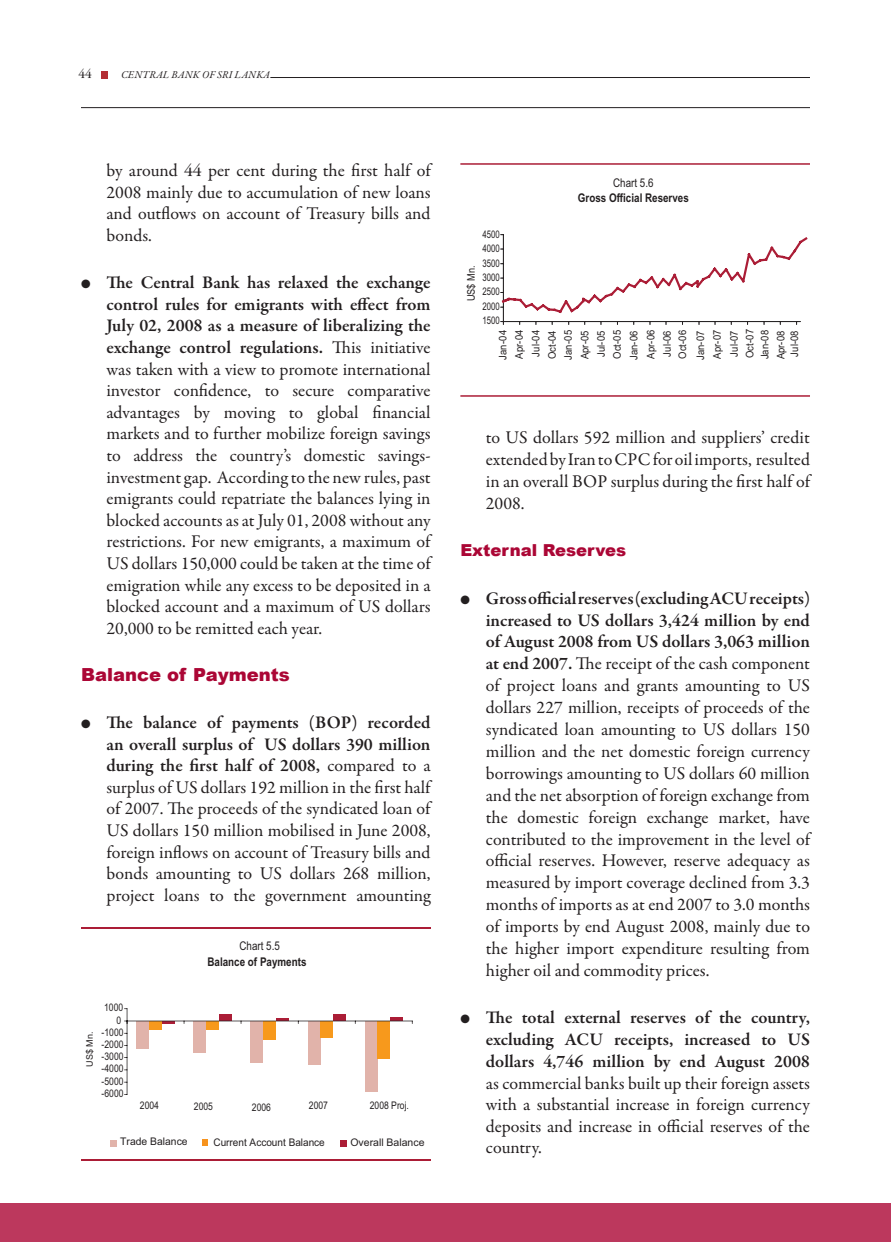
<style>
.page{position:relative;width:891px;height:1242px;background:#fff}
.page>*{position:absolute;margin:0;border:0;box-sizing:border-box;transform-origin:0 0}
.BODY_TEXT{font:18px/21.6px "Garamond Premr Pro";color:#231f20;text-align:justify}
.BODY_TEXT-2{font:900 18px "Arial";color:#ab0635}
.HEADING{font:900 16.5px "Arial";color:#ab0635}
.t1{font:13.5px "Garamond Premr Pro";color:#231f20}
.t2{font:700 12px/15.9px "Arial Narrow";color:#231f20;text-align:center}
.t3{font:10.5px/16.4px "Arial Narrow";color:#231f20;text-align:justify;scale:1.1 1}
.t4{font:10.5px "Arial Narrow";color:#231f20}
.t5{font:10.5px "Arial Narrow";color:#231f20;scale:.91 1}
.t6{font:10.5px "Arial";color:#231f20}
.t7{font:italic 10.5px "Garamond Premr Pro";letter-spacing:.015em;color:#231f20}
.t8{font:10.5px "Arial";color:#231f20;scale:.96 1}
.t9{font:10.5px "Arial Narrow";color:#231f20;scale:1.07 1}
.t10{font:9px "Arial";color:#231f20}
.s1{font-weight:600}
.s2{font-weight:400}
</style>
<div class="page">
<div style="left:0;top:1203px;width:891px;height:39px;background:#bc385d"></div>
<div style="left:101px;top:71px;width:7px;height:7px;background:#b42e34"></div>
<hr style="left:81px;top:107px;width:729px;height:1px;background:#231f20">
<hr style="left:270px;top:77px;width:540px;height:1px;background:#231f20">
<hr style="left:503px;top:235px;width:1px;height:87px;background:#231f20">
<hr style="left:503px;top:321px;width:297px;height:1px;background:#231f20">
<svg style="left:500px;top:234px;width:308px;height:81px"></svg>
<hr style="left:460px;top:163px;width:350px;height:2px;background:#ab1d36">
<hr style="left:460px;top:395px;width:350px;height:2px;background:#ab1d36">
<div style="left:137px;top:1021px;width:12px;height:28px;background:#e1b3aa"></div>
<div style="left:194px;top:1021px;width:12px;height:31px;background:#e1b3aa"></div>
<div style="left:251px;top:1021px;width:12px;height:41px;background:#e1b3aa"></div>
<div style="left:308px;top:1021px;width:13px;height:44px;background:#e1b3aa"></div>
<div style="left:365px;top:1021px;width:13px;height:71px;background:#e1b3aa"></div>
<div style="left:149px;top:1021px;width:13px;height:8px;background:#f7991c"></div>
<div style="left:206px;top:1021px;width:13px;height:8px;background:#f7991c"></div>
<div style="left:263px;top:1021px;width:13px;height:19px;background:#f7991c"></div>
<div style="left:321px;top:1021px;width:12px;height:17px;background:#f7991c"></div>
<div style="left:378px;top:1021px;width:12px;height:38px;background:#f7991c"></div>
<svg style="left:162px;top:1022px;width:13px;height:2px"></svg>
<div style="left:219px;top:1015px;width:13px;height:6px;background:#ab1d36"></div>
<svg style="left:276px;top:1018px;width:13px;height:3px"></svg>
<div style="left:333px;top:1015px;width:13px;height:6px;background:#ab1d36"></div>
<svg style="left:390px;top:1017px;width:13px;height:4px"></svg>
<hr style="left:127px;top:1008px;width:1px;height:87px;background:#231f20">
<hr style="left:127px;top:1021px;width:286px;height:1px;background:#231f20">
<svg style="left:111px;top:1140px;width:6px;height:6px"></svg>
<svg style="left:202px;top:1140px;width:6px;height:6px"></svg>
<svg style="left:340px;top:1140px;width:6px;height:6px"></svg>
<hr style="left:81px;top:928px;width:350px;height:1px;background:#ab1d36">
<hr style="left:81px;top:1160px;width:350px;height:1px;background:#ab1d36">
<p class="t1" style="left:79px;top:66px;width:15px">44</p>
<p class="t7" style="left:121px;top:68px;width:150px">CENTRAL BANK OF SRI LANKA</p>
<p class="BODY_TEXT" style="left:107px;top:160px;width:326px">by around 44 per cent during the first half of 2008 mainly due to accumulation of new loans and outflows on account of Treasury bills and bonds.</p>
<p class="BODY_TEXT" style="left:107px;top:272px;width:326px;text-indent:-26px">● <span class="s1">The Central Bank has relaxed the exchange control rules for emigrants with effect from July 02, 2008 as a measure of liberalizing the exchange control regulations.</span> This initiative was taken with a view to promote international investor confidence, to secure comparative advantages by moving to global financial markets and to further mobilize foreign savings to address the country’s domestic savings&shy;investment gap. According to the new rules, past emigrants could repatriate the balances lying in blocked accounts as at July 01, 2008 without any restrictions. For new emigrants, a maximum of US dollars 150,000 could be taken at the time of emigration while any excess to be deposited in a blocked account and a maximum of US dollars 20,000 to be remitted each year.</p>
<p class="BODY_TEXT-2" style="left:81px;top:664px;width:210px">Balance of Payments</p>
<p class="BODY_TEXT" style="left:107px;top:712px;width:326px;text-indent:-26px">● <span class="s1">The balance of payments (BOP) recorded an overall surplus of US dollars 390 million during the first half of 2008,</span> compared to a surplus of US dollars 192 million in the first half of 2007. The proceeds of the syndicated loan of US dollars 150 million mobilised in June 2008, foreign inflows on account of Treasury bills and bonds amounting to US dollars 268 million, project loans to the government amounting</p>
<p class="t2" style="left:208px;top:938px;width:100px"><span class="s2">Chart 5.5<br></span>Balance of Payments</p>
<p class="t10" style="left:85px;top:1067px;width:37px;rotate:-90deg">US$ Mn.</p>
<p class="t4" style="left:104px;top:1002px;width:21px">1000</p>
<p class="t4" style="left:117px;top:1014px;width:6px">0</p>
<p class="t4" style="left:102px;top:1026px;width:24px">-1000</p>
<p class="t4" style="left:102px;top:1038px;width:24px">-2000</p>
<p class="t4" style="left:102px;top:1050px;width:24px">-3000</p>
<p class="t4" style="left:102px;top:1063px;width:24px">-4000</p>
<p class="t4" style="left:102px;top:1075px;width:24px">-5000</p>
<p class="t4" style="left:102px;top:1087px;width:24px">-6000</p>
<p class="t4" style="left:140px;top:1099px;width:21px">2004</p>
<p class="t4" style="left:194px;top:1100px;width:21px">2005</p>
<p class="t4" style="left:252px;top:1101px;width:21px">2006</p>
<p class="t4" style="left:309px;top:1099px;width:21px">2007</p>
<p class="t4" style="left:370px;top:1099px;width:41px">2008 Proj.</p>
<p class="t6" style="left:120px;top:1136px;width:69px">Trade Balance</p>
<p class="t8" style="left:213px;top:1136px;width:118px">Current Account Balance</p>
<p class="t6" style="left:350px;top:1136px;width:76px">Overall Balance</p>
<p class="t5" style="left:482px;top:228px;width:21px">4500</p>
<p class="t5" style="left:482px;top:242px;width:21px">4000</p>
<p class="t5" style="left:482px;top:257px;width:21px">3500</p>
<p class="t9" style="left:465px;top:301px;width:35px;rotate:-90deg">US$ Mn.</p>
<p class="t5" style="left:482px;top:271px;width:21px">3000</p>
<p class="t5" style="left:482px;top:286px;width:21px">2500</p>
<p class="t5" style="left:482px;top:300px;width:21px">2000</p>
<p class="t5" style="left:482px;top:315px;width:21px">1500</p>
<p class="t2" style="left:578px;top:174px;width:113px"><span class="s2">Chart 5.6<br></span>Gross Official Reserves</p>
<p class="t3" style="left:495px;top:360px;width:29px;text-align:center;rotate:-90deg">Jan-04<br>Apr-04<br>Jul-04<br>Oct-04<br>Jan-05<br>Apr-05<br>Jul-05<br>Oct-05<br>Jan-06<br>Apr-06<br>Jul-06<br>Oct-06</p>
<p class="t3" style="left:692px;top:360px;width:29px;rotate:-90deg">Jan-07<br>Apr-07<br>Jul-07</p>
<p class="t3" style="left:742px;top:359px;width:29px;line-height:15.5px;rotate:-90deg">Oct-07<br>Jan-08<br>Apr-08</p>
<p class="t3" style="left:786px;top:357px;width:25px;rotate:-90deg">Jul-08</p>
<p class="BODY_TEXT" style="left:486px;top:427px;width:326px">to US dollars 592 million and suppliers’ credit extended by Iran to CPC for oil imports, resulted in an overall BOP surplus during the first half of 2008.</p>
<p class="HEADING" style="left:460px;top:541px;width:167px">External Reserves</p>
<p class="BODY_TEXT" style="left:486px;top:587px;width:326px;text-indent:-26px">● <span class="s1">Gross official reserves (excluding ACU receipts) increased to US dollars 3,424 million by end of August 2008 from US dollars 3,063 million at end 2007.</span> The receipt of the cash component of project loans and grants amounting to US dollars 227 million, receipts of proceeds of the syndicated loan amounting to US dollars 150 million and the net domestic foreign currency borrowings amounting to US dollars 60 million and the net absorption of foreign exchange from the domestic foreign exchange market, have contributed to the improvement in the level of official reserves. However, reserve adequacy as measured by import coverage declined from 3.3 months of imports as at end 2007 to 3.0 months of imports by end August 2008, mainly due to the higher import expenditure resulting from higher oil and commodity prices.</p>
<p class="BODY_TEXT" style="left:486px;top:1007px;width:326px;text-indent:-26px">● <span class="s1">The total external reserves of the country, excluding ACU receipts, increased to US dollars 4,746 million by end August 2008 </span>as commercial banks built up their foreign assets with a substantial increase in foreign currency deposits and increase in official reserves of the country.</p>
</div>
